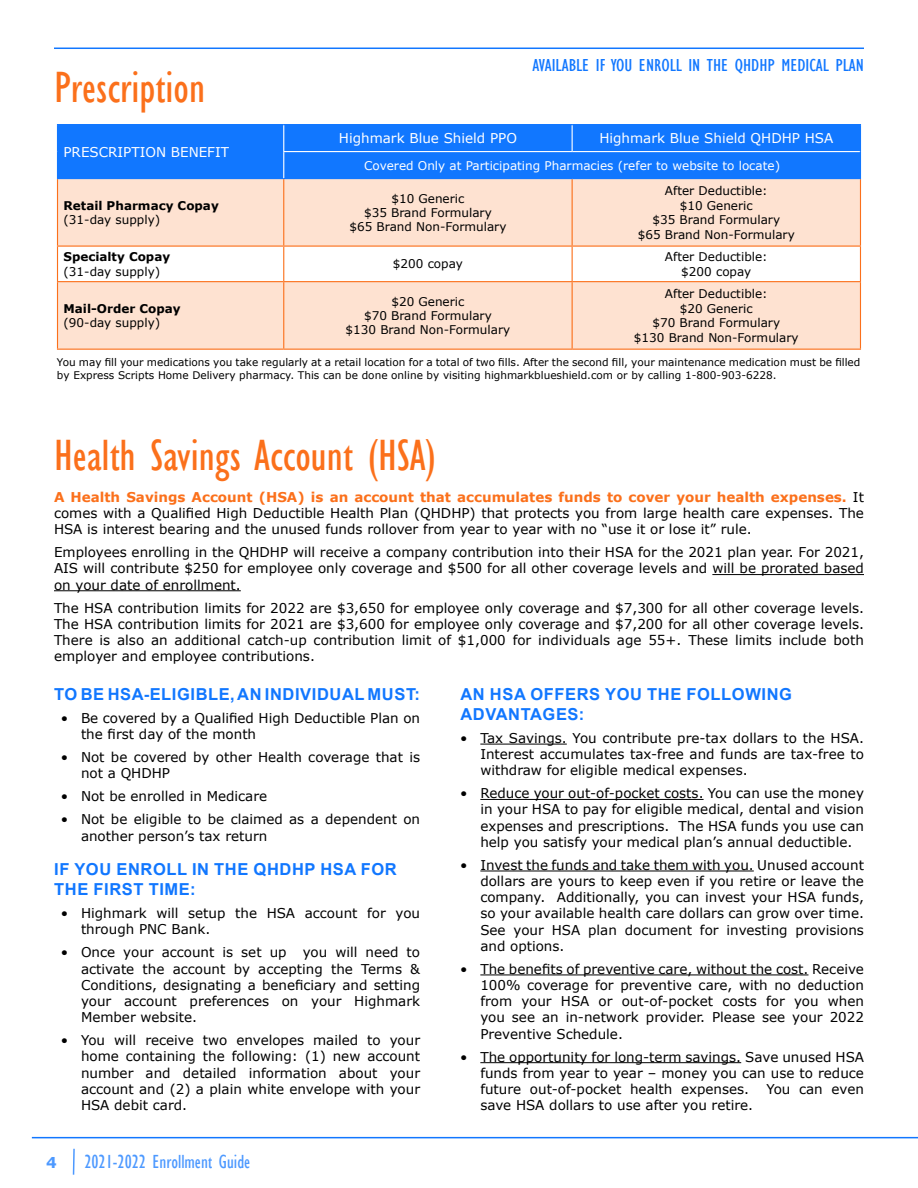
<style>
.page{position:relative;width:918px;height:1188px;background:#fff}
.page>*{position:absolute;margin:0;border:0;box-sizing:border-box;transform-origin:0 0}
.Page_Body{font:condensed 45px "Gill Sans";color:#fb701b}
.t1{font:condensed 19.5px "Gill Sans";color:#4d99ff}
.Page_Body-2{font:condensed 17.85px "Gill Sans";color:#17f;scale:1.09 1}
.t2{font:700 16.5px/19.8px "Arial";letter-spacing:.035em;color:#17f}
.t3{font:700 15px "Verdana";color:#4d99ff}
.t4{font:13.5px/16.2px "Verdana";color:#000;text-align:justify}
.t5{font:13.5px "Verdana";color:#fff}
.t6{font:12px "Verdana";color:#000}
.t7{font:12px "Verdana";color:#fff}
.t8{font:700 12px "Verdana";color:#000}
.t9{font:10.5px/12.6px "Verdana";color:#000}
.s1{font-weight:700;color:#fb701b}
</style>
<div class="page">
<hr style="left:32px;top:1137px;width:886px;height:1px;background:#17f">
<svg style="left:72px;top:1148px;width:3px;height:27px"></svg>
<hr style="left:54px;top:48px;width:810px;height:1px;background:#17f">
<svg style="left:58px;top:179px;width:802px;height:170px;fill:#fee2d1"></svg>
<hr style="left:57px;top:179px;width:1px;height:67px;background:#fb701b">
<hr style="left:283px;top:179px;width:1px;height:67px;background:#fb701b">
<hr style="left:572px;top:179px;width:1px;height:67px;background:#fb701b">
<hr style="left:860px;top:179px;width:1px;height:67px;background:#fb701b">
<hr style="left:57px;top:246px;width:227px;height:1px;background:#fb701b">
<hr style="left:57px;top:247px;width:1px;height:34px;background:#fb701b">
<hr style="left:284px;top:246px;width:288px;height:1px;background:#fb701b">
<hr style="left:283px;top:247px;width:1px;height:34px;background:#fb701b">
<hr style="left:572px;top:246px;width:289px;height:1px;background:#fb701b">
<hr style="left:572px;top:247px;width:1px;height:34px;background:#fb701b">
<hr style="left:860px;top:247px;width:1px;height:34px;background:#fb701b">
<hr style="left:57px;top:281px;width:227px;height:1px;background:#fb701b">
<hr style="left:57px;top:282px;width:1px;height:67px;background:#fb701b">
<hr style="left:284px;top:281px;width:288px;height:1px;background:#fb701b">
<hr style="left:283px;top:282px;width:1px;height:67px;background:#fb701b">
<hr style="left:572px;top:281px;width:289px;height:1px;background:#fb701b">
<hr style="left:572px;top:282px;width:1px;height:67px;background:#fb701b">
<hr style="left:860px;top:282px;width:1px;height:67px;background:#fb701b">
<hr style="left:57px;top:349px;width:227px;height:1px;background:#fb701b">
<hr style="left:284px;top:349px;width:288px;height:1px;background:#fb701b">
<hr style="left:572px;top:349px;width:289px;height:1px;background:#fb701b">
<hr style="left:57px;top:124px;width:227px;height:1px;background:#17f">
<hr style="left:284px;top:124px;width:288px;height:1px;background:#17f">
<hr style="left:572px;top:124px;width:289px;height:1px;background:#17f">
<div style="left:57px;top:125px;width:804px;height:54px;background:#17f"></div>
<hr style="left:284px;top:178px;width:288px;height:1px;background:#17f">
<hr style="left:572px;top:178px;width:289px;height:1px;background:#17f">
<hr style="left:712px;top:574px;width:152px;height:1px;background:#000">
<hr style="left:54px;top:590px;width:187px;height:1px;background:#000">
<hr style="left:480px;top:744px;width:87px;height:1px;background:#000">
<hr style="left:480px;top:799px;width:224px;height:1px;background:#000">
<hr style="left:480px;top:871px;width:274px;height:1px;background:#000">
<hr style="left:480px;top:975px;width:329px;height:1px;background:#000">
<hr style="left:480px;top:1062px;width:261px;height:1px;background:#000">
<p class="Page_Body" style="left:54px;top:61px;width:152px">Prescription</p>
<p class="t5" style="left:64px;top:143px;width:167px">PRESCRIPTION BENEFIT</p>
<p class="t8" style="left:64px;top:197px;width:157px">Retail Pharmacy Copay</p>
<p class="t6" style="left:64px;top:212px;width:98px">(31-day supply)</p>
<p class="t8" style="left:64px;top:248px;width:108px">Specialty Copay</p>
<p class="t6" style="left:64px;top:263px;width:98px">(31-day supply)</p>
<p class="Page_Body-2" style="left:532px;top:55px;width:306px">AVAILABLE IF YOU ENROLL IN THE QHDHP MEDICAL PLAN</p>
<p class="t5" style="left:339px;top:129px;width:180px">Highmark Blue Shield PPO</p>
<p class="t5" style="left:599px;top:129px;width:235px">Highmark Blue Shield QHDHP HSA</p>
<p class="t7" style="left:364px;top:157px;width:417px">Covered Only at Participating Pharmacies (refer to website to locate)</p>
<p class="t6" style="left:391px;top:190px;width:74px">$10 Generic</p>
<p class="t6" style="left:364px;top:204px;width:129px">$35 Brand Formulary</p>
<p class="t6" style="left:349px;top:219px;width:159px">$65 Brand Non-Formulary</p>
<p class="t6" style="left:393px;top:256px;width:71px">$200 copay</p>
<p class="t6" style="left:665px;top:183px;width:104px">After Deductible:</p>
<p class="t6" style="left:680px;top:197px;width:74px">$10 Generic</p>
<p class="t6" style="left:652px;top:212px;width:129px">$35 Brand Formulary</p>
<p class="t6" style="left:638px;top:226px;width:159px">$65 Brand Non-Formulary</p>
<p class="t6" style="left:665px;top:249px;width:104px">After Deductible:</p>
<p class="t6" style="left:681px;top:263px;width:71px">$200 copay</p>
<p class="t6" style="left:665px;top:286px;width:104px">After Deductible:</p>
<p class="t6" style="left:680px;top:300px;width:74px">$20 Generic</p>
<p class="t6" style="left:652px;top:315px;width:129px">$70 Brand Formulary</p>
<p class="t6" style="left:634px;top:329px;width:166px">$130 Brand Non-Formulary</p>
<p class="t9" style="left:57px;top:356px;width:805px">You may fill your medications you take regularly at a retail location for a total of two fills. After the second fill, your maintenance medication must be filled by Express Scripts Home Delivery pharmacy. This can be done online by visiting highmarkblueshield.com or by calling 1-800-903-6228.</p>
<p class="t6" style="left:391px;top:293px;width:74px">$20 Generic</p>
<p class="t6" style="left:364px;top:307px;width:129px">$70 Brand Formulary</p>
<p class="t6" style="left:346px;top:322px;width:166px">$130 Brand Non-Formulary</p>
<p class="t8" style="left:64px;top:300px;width:119px">Mail-Order Copay</p>
<p class="t6" style="left:64px;top:315px;width:98px">(90-day supply)</p>
<p class="Page_Body" style="left:54px;top:429px;width:383px">Health Savings Account (HSA)</p>
<p class="t4" style="left:54px;top:489px;width:812px"><span class="s1">A Health Savings Account (HSA) is an account that accumulates funds to cover your health expenses.</span> It comes with a Qualified High Deductible Health Plan (QHDHP) that protects you from large health care expenses. The HSA is interest bearing and the unused funds rollover from year to year with no “use it or lose it” rule.</p>
<p class="t4" style="left:54px;top:544px;width:812px">Employees enrolling in the QHDHP will receive a company contribution into their HSA for the 2021 plan year. For 2021, AIS will contribute $250 for employee only coverage and $500 for all other coverage levels and will be prorated based on your date of enrollment.</p>
<p class="t4" style="left:54px;top:599px;width:812px">The HSA contribution limits for 2022 are $3,650 for employee only coverage and $7,300 for all other coverage levels.<br>The HSA contribution limits for 2021 are $3,600 for employee only coverage and $7,200 for all other coverage levels.<br>There is also an additional catch-up contribution limit of $1,000 for individuals age 55+. These limits include both employer and employee contributions.</p>
<p class="t2" style="left:54px;top:685px;width:367px">TO BE HSA-ELIGIBLE, AN INDIVIDUAL MUST:</p>
<p class="t4" style="left:81px;top:710px;width:341px;text-indent:-20px">• Be covered by a Qualified High Deductible Plan on the first day of the month</p>
<p class="t4" style="left:81px;top:749px;width:341px;text-indent:-20px">• Not be covered by other Health coverage that is not a QHDHP</p>
<p class="t4" style="left:61px;top:788px;width:208px">• Not be enrolled in Medicare</p>
<p class="t4" style="left:81px;top:811px;width:341px;text-indent:-20px">• Not be eligible to be claimed as a dependent on another person’s tax return</p>
<p class="t2" style="left:54px;top:860px;width:344px">IF YOU ENROLL IN THE QHDHP HSA FOR<br>THE FIRST TIME:</p>
<p class="t4" style="left:81px;top:905px;width:341px;text-indent:-20px">• Highmark will setup the HSA account for you through PNC Bank.</p>
<p class="t4" style="left:81px;top:944px;width:341px;text-indent:-20px">• Once your account is set up you will need to activate the account by accepting the Terms &amp; Conditions, designating a beneficiary and setting your account preferences on your Highmark Member website.</p>
<p class="t4" style="left:81px;top:1032px;width:341px;text-indent:-20px">• You will receive two envelopes mailed to your home containing the following: (1) new account number and detailed information about your account and (2) a plain white envelope with your HSA debit card.</p>
<p class="t3" style="left:46px;top:1152px;width:12px">4</p>
<h2 class="t1" style="left:84px;top:1150px;width:168px">2021-2022 Enrollment Guide</h2>
<p class="t2" style="left:460px;top:685px;width:333px">AN HSA OFFERS YOU THE FOLLOWING<br>ADVANTAGES:</p>
<p class="t4" style="left:480px;top:730px;width:385px;text-indent:-20px">• Tax Savings. You contribute pre-tax dollars to the HSA.<br>Interest accumulates tax-free and funds are tax-free to withdraw for eligible medical expenses.</p>
<p class="t4" style="left:480px;top:785px;width:385px;text-indent:-20px">• Reduce your out-of-pocket costs. You can use the money in your HSA to pay for eligible medical, dental and vision expenses and prescriptions. The HSA funds you use can help you satisfy your medical plan’s annual deductible.</p>
<p class="t4" style="left:480px;top:857px;width:385px;text-indent:-20px">• Invest the funds and take them with you. Unused account dollars are yours to keep even if you retire or leave the company. Additionally, you can invest your HSA funds, so your available health care dollars can grow over time.<br>See your HSA plan document for investing provisions and options.</p>
<p class="t4" style="left:480px;top:961px;width:385px;text-indent:-20px">• The benefits of preventive care, without the cost. Receive 100% coverage for preventive care, with no deduction from your HSA or out-of-pocket costs for you when you see an in-network provider. Please see your 2022<br>Preventive Schedule.</p>
<p class="t4" style="left:480px;top:1048px;width:385px;text-indent:-20px">• The opportunity for long-term savings. Save unused HSA funds from year to year – money you can use to reduce future out-of-pocket health expenses.</p>
<p class="t4" style="left:766px;top:1081px;width:99px">You can even</p>
<p class="t4" style="left:480px;top:1097px;width:274px">save HSA dollars to use after you retire.</p>
</div>
